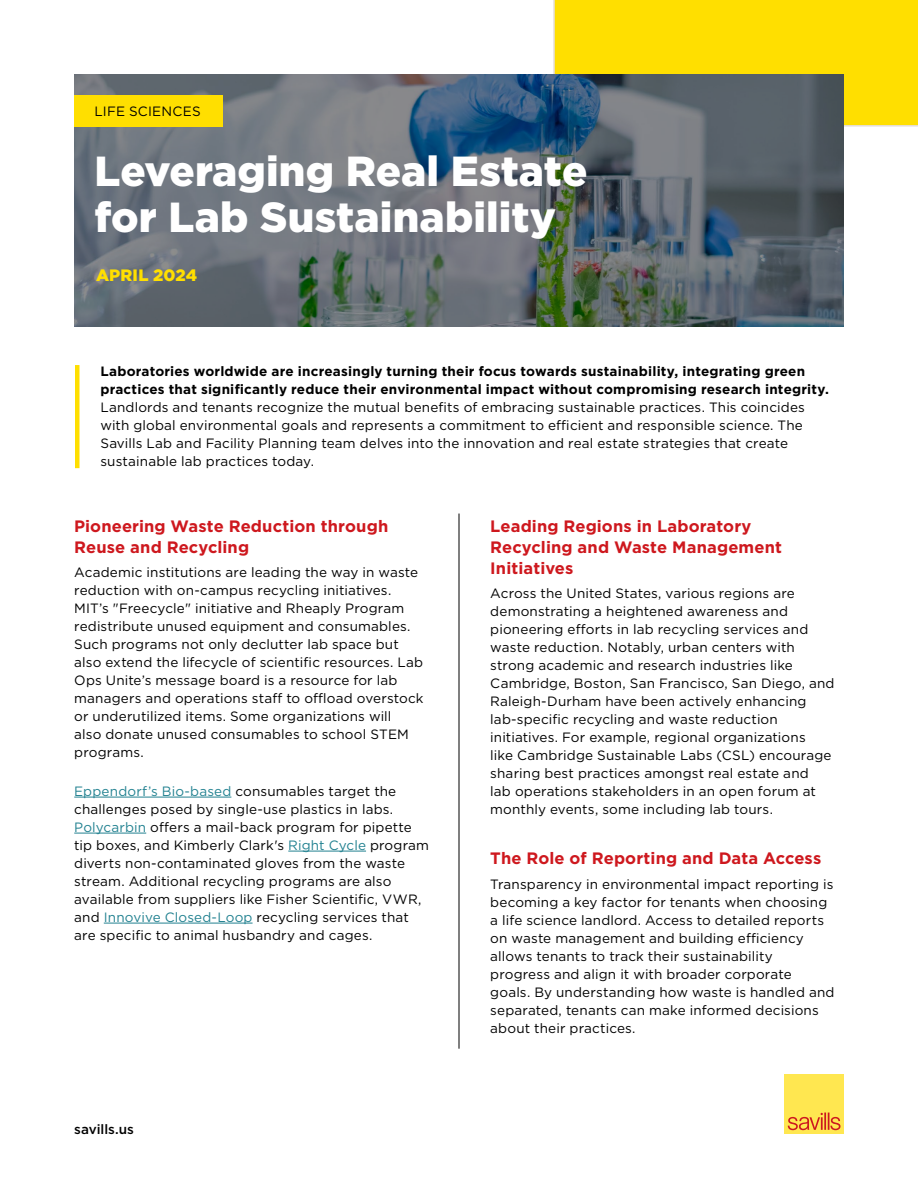
<style>
.page{position:relative;width:918px;height:1188px;background:#fff}
.page>*{position:absolute;margin:0;border:0;box-sizing:border-box;transform-origin:0 0}
.t1{font:900 42px/46.5px "Gotham";letter-spacing:.005em;color:#fff}
.t2{font:700 16.5px/21px "Gotham";letter-spacing:.005em;color:#ce181e}
.t3{font:900 16.5px "Gotham";letter-spacing:.01em;color:#ffdf00}
.t4{font:13.5px/18px "Gotham";letter-spacing:.01em;color:#000}
.t5{font:700 13.5px/18px "Gotham";letter-spacing:.015em;color:#000}
.t6{font:500 13.5px "Gotham";color:#000}
.s1{color:#238291}
</style>
<div class="page">
<div style="left:784px;top:1074px;width:60px;height:60px;background:#ffe750"></div>
<svg style="left:788px;top:1113px;width:53px;height:17px"></svg>
<div style="left:553px;top:0;width:365px;height:127px;background:#ffdf00"></div>
<svg style="left:74px;top:74px;width:770px;height:252px;background:#5f6a73"></svg>
<div style="left:74px;top:95px;width:148px;height:32px;background:#ffdf00"></div>
<hr style="left:74px;top:797px;width:157px;height:1px;background:#238291">
<hr style="left:74px;top:833px;width:72px;height:1px;background:#238291">
<hr style="left:288px;top:851px;width:78px;height:1px;background:#238291">
<hr style="left:104px;top:923px;width:149px;height:1px;background:#238291">
<div style="left:75px;top:365px;width:5px;height:103px;background:#ffdf00"></div>
<hr style="left:459px;top:514px;width:1px;height:535px;background:#000">
<p class="t4" style="left:94px;top:102px;width:108px">LIFE SCIENCES</p>
<h1 class="t1" style="left:94px;top:147px;width:494px">Leveraging Real Estate for Lab Sustainability</h1>
<p class="t3" style="left:96px;top:264px;width:103px">APRIL 2024</p>
<p class="t5" style="left:100px;top:362px;width:730px">Laboratories worldwide are increasingly turning their focus towards sustainability, integrating green practices that significantly reduce their environmental impact without compromising research integrity.</p>
<p class="t4" style="left:100px;top:398px;width:706px">Landlords and tenants recognize the mutual benefits of embracing sustainable practices. This coincides with global environmental goals and represents a commitment to efficient and responsible science. The Savills Lab and Facility Planning team delves into the innovation and real estate strategies that create sustainable lab practices today.</p>
<p class="t2" style="left:74px;top:515px;width:316px">Pioneering Waste Reduction through<br>Reuse and Recycling</p>
<p class="t4" style="left:74px;top:563px;width:351px">Academic institutions are leading the way in waste reduction with on-campus recycling initiatives.<br>MIT’s "Freecycle" initiative and Rheaply Program redistribute unused equipment and consumables.<br>Such programs not only declutter lab space but also extend the lifecycle of scientific resources. Lab Ops Unite’s message board is a resource for lab managers and operations staff to offload overstock or underutilized items. Some organizations will<br>also donate unused consumables to school STEM programs.</p>
<p class="t4" style="left:74px;top:782px;width:356px"><span class="s1">Eppendorf’s Bio-based</span> consumables target the challenges posed by single-use plastics in labs.<br><span class="s1">Polycarbin</span> offers a mail-back program for pipette tip boxes, and Kimberly Clark's <span class="s1">Right Cycle</span> program diverts non-contaminated gloves from the waste stream. Additional recycling programs are also available from suppliers like Fisher Scientific, VWR, and <span class="s1">Innovive Closed-Loop</span> recycling services that are specific to animal husbandry and cages.</p>
<p class="t6" style="left:74px;top:1120px;width:61px">savills.us</p>
<p class="t2" style="left:490px;top:515px;width:293px">Leading Regions in Laboratory<br>Recycling and Waste Management<br>Initiatives</p>
<p class="t4" style="left:490px;top:584px;width:346px">Across the United States, various regions are demonstrating a heightened awareness and pioneering efforts in lab recycling services and waste reduction. Notably, urban centers with strong academic and research industries like Cambridge, Boston, San Francisco, San Diego, and Raleigh-Durham have been actively enhancing lab-specific recycling and waste reduction initiatives. For example, regional organizations<br>like Cambridge Sustainable Labs (CSL) encourage sharing best practices amongst real estate and<br>lab operations stakeholders in an open forum at monthly events, some including lab tours.</p>
<p class="t2" style="left:490px;top:848px;width:333px">The Role of Reporting and Data Access</p>
<p class="t4" style="left:490px;top:875px;width:346px">Transparency in environmental impact reporting is becoming a key factor for tenants when choosing a life science landlord. Access to detailed reports on waste management and building efficiency allows tenants to track their sustainability progress and align it with broader corporate goals. By understanding how waste is handled and separated, tenants can make informed decisions about their practices.</p>
</div>
